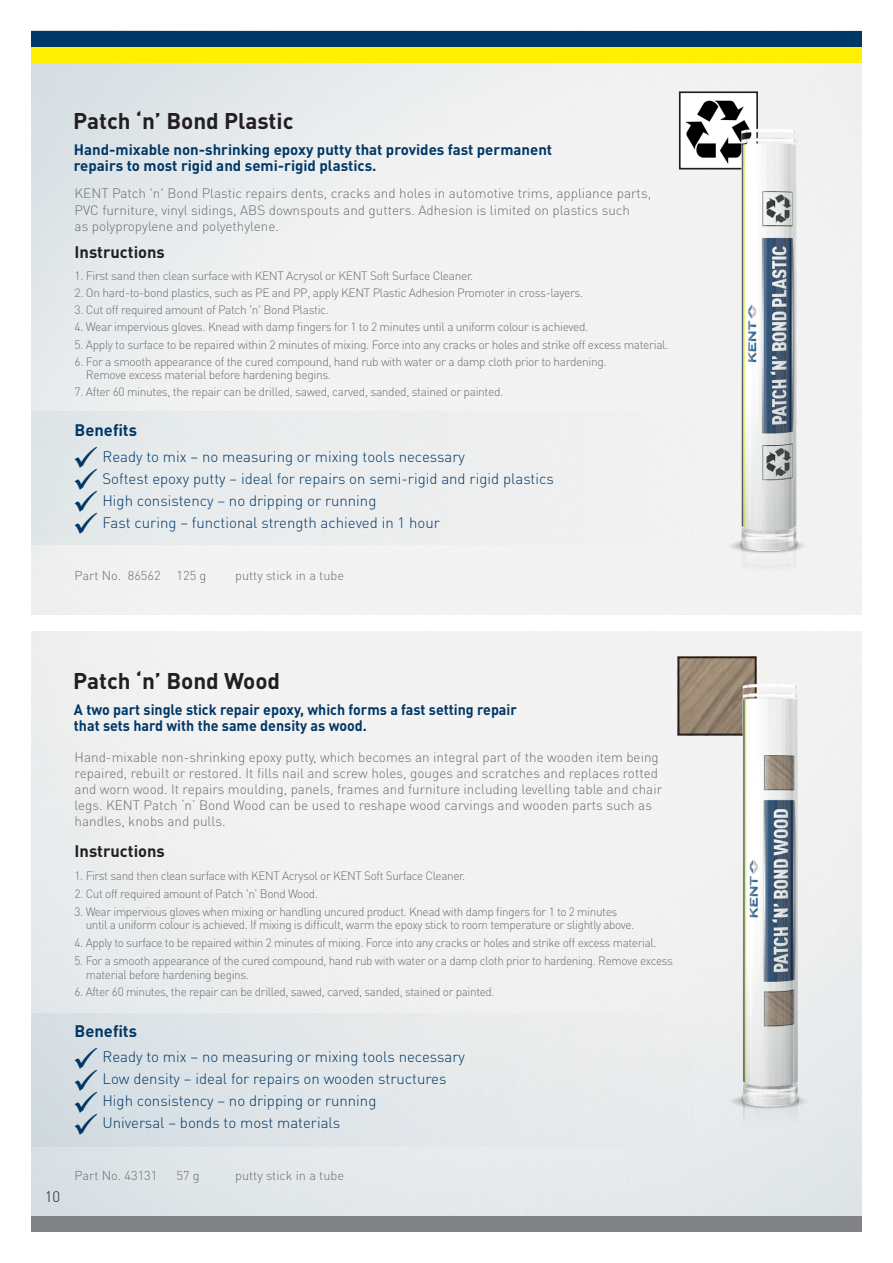
<style>
.page{position:relative;width:893px;height:1263px;background:#fff}
.page>*{position:absolute;margin:0;border:0;box-sizing:border-box;transform-origin:0 0}
.t1{font:700 22.5px "DIN Pro";color:#231f20}
.t2{font:700 16.5px "DIN Pro";color:#231f20}
.t3{font:700 16.5px "DIN Pro";color:#003766}
.t4{font:300 15px "DIN Pro";color:#003766}
.t5{font:700 15px/16.5px "DIN Pro";color:#003766}
.t6{font:700 15px/16.5px "DIN Pro";color:#003766;scale:.95 1}
.t7{font:300 15px "DIN Pro";color:#231f20}
.t8{font:300 13.5px/16.2px "DIN Pro";color:#6c6d70}
.t9{font:300 12.75px "DIN Pro";color:#6c6d70}
.t10{font:300 12px/13.5px "DIN Pro";letter-spacing:-.03em;color:#6c6d70}
</style>
<div class="page">
<img style="left:31px;top:63px;width:830px;height:1153px">
<div style="left:31px;top:31px;width:830px;height:16px;background:#003766"></div>
<div style="left:31px;top:47px;width:830px;height:16px;background:#fff101"></div>
<div style="left:31px;top:1216px;width:830px;height:15px;background:#808285"></div>
<div style="left:31px;top:1013px;width:662px;height:133px;background:linear-gradient(to right,#d5dee4,#edeeee)"></div>
<img style="left:681px;top:660px;width:12px;height:72px">
<div style="left:678px;top:657px;width:78px;height:78px;border:2px solid #231f20"></div>
<img style="left:693px;top:643px;width:168px;height:505px">
<div style="left:20px;top:615px;width:859px;height:16px;background:#fff"></div>
<div style="left:31px;top:412px;width:662px;height:133px;background:#ebedee"></div>
<div style="left:680px;top:92px;width:77px;height:77px;background:#fff"></div>
<img style="left:685px;top:100px;width:59px;height:57px">
<div style="left:679px;top:91px;width:79px;height:78px;border:2px solid #231f20"></div>
<img style="left:700px;top:114px;width:146px;height:460px">
<h1 class="t1" style="left:73px;top:105px;width:222px">Patch ‘n’ Bond Plastic</h1>
<p class="t5" style="left:74px;top:140px;width:480px">Hand-mixable non-shrinking epoxy putty that provides fast permanent repairs to most rigid and semi-rigid plastics.</p>
<p class="t8" style="left:75px;top:185px;width:578px">KENT Patch 'n' Bond Plastic repairs dents, cracks and holes in automotive trims, appliance parts,<br>PVC furniture, vinyl sidings, ABS downspouts and gutters. Adhesion is limited on plastics such<br>as polypropylene and polyethylene.</p>
<h2 class="t2" style="left:75px;top:241px;width:92px">Instructions</h2>
<p class="t10" style="left:75px;top:268px;width:400px">1. First sand then clean surface with KENT Acrysol or KENT Soft Surface Cleaner.</p>
<p class="t10" style="left:75px;top:285px;width:510px">2. On hard-to-bond plastics, such as PE and PP, apply KENT Plastic Adhesion Promoter in cross-layers.</p>
<p class="t10" style="left:75px;top:303px;width:256px">3. Cut off required amount of Patch 'n' Bond Plastic.</p>
<p class="t10" style="left:75px;top:320px;width:515px">4. Wear impervious gloves. Knead with damp fingers for 1 to 2 minutes until a uniform colour is achieved.</p>
<p class="t10" style="left:75px;top:337px;width:595px">5. Apply to surface to be repaired within 2 minutes of mixing. Force into any cracks or holes and strike off excess material.</p>
<p class="t10" style="left:86px;top:354px;width:522px;line-height:12.9px;text-indent:-11px">6. For a smooth appearance of the cured compound, hand rub with water or a damp cloth prior to hardening.<br>Remove excess material before hardening begins.</p>
<p class="t10" style="left:75px;top:384px;width:430px">7. After 60 minutes, the repair can be drilled, sawed, carved, sanded, stained or painted.</p>
<h2 class="t3" style="left:75px;top:418px;width:64px">Benefits</h2>
<p class="t4" style="left:72px;top:446px;width:394px">✓ Ready to mix – no measuring or mixing tools necessary</p>
<p class="t4" style="left:72px;top:468px;width:483px">✓ Softest epoxy putty – ideal for repairs on semi-rigid and rigid plastics</p>
<p class="t4" style="left:72px;top:490px;width:305px">✓ High consistency – no dripping or running</p>
<p class="t4" style="left:72px;top:512px;width:369px">✓ Fast curing – functional strength achieved in 1 hour</p>
<p class="t9" style="left:75px;top:567px;width:87px">Part No. 86562</p>
<p class="t9" style="left:177px;top:567px;width:31px">125 g</p>
<p class="t9" style="left:235px;top:567px;width:110px">putty stick in a tube</p>
<p class="t7" style="left:45px;top:1186px;width:17px">10</p>
<h1 class="t1" style="left:73px;top:665px;width:208px">Patch ‘n’ Bond Wood</h1>
<p class="t6" style="left:74px;top:701px;width:468px">A two part single stick repair epoxy, which forms a fast setting repair that sets hard with the same density as wood.</p>
<p class="t8" style="left:75px;top:748px;width:589px">Hand-mixable non-shrinking epoxy putty, which becomes an integral part of the wooden item being repaired, rebuilt or restored. It fills nail and screw holes, gouges and scratches and replaces rotted and worn wood. It repairs moulding, panels, frames and furniture including levelling table and chair legs. KENT Patch ‘n’ Bond Wood can be used to reshape wood carvings and wooden parts such as handles, knobs and pulls.</p>
<h2 class="t2" style="left:75px;top:840px;width:92px">Instructions</h2>
<p class="t10" style="left:75px;top:869px;width:392px">1. First sand then clean surface with KENT Acrysol or KENT Soft Surface Cleaner.</p>
<p class="t10" style="left:75px;top:887px;width:245px">2. Cut off required amount of Patch 'n' Bond Wood.</p>
<p class="t10" style="left:86px;top:904px;width:550px;text-indent:-11px">3. Wear impervious gloves when mixing or handling uncured product. Knead with damp fingers for 1 to 2 minutes until a uniform colour is achieved. If mixing is difficult, warm the epoxy stick to room temperature or slightly above.</p>
<p class="t10" style="left:75px;top:936px;width:584px">4. Apply to surface to be repaired within 2 minutes of mixing. Force into any cracks or holes and strike off excess material.</p>
<p class="t10" style="left:86px;top:953px;width:589px;text-indent:-11px">5. For a smooth appearance of the cured compound, hand rub with water or a damp cloth prior to hardening. Remove excess material before hardening begins.</p>
<p class="t10" style="left:75px;top:985px;width:422px">6. After 60 minutes, the repair can be drilled, sawed, carved, sanded, stained or painted.</p>
<h2 class="t3" style="left:75px;top:1020px;width:64px">Benefits</h2>
<p class="t4" style="left:72px;top:1046px;width:394px">✓ Ready to mix – no measuring or mixing tools necessary</p>
<p class="t4" style="left:72px;top:1068px;width:375px">✓ Low density – ideal for repairs on wooden structures</p>
<p class="t4" style="left:72px;top:1090px;width:305px">✓ High consistency – no dripping or running</p>
<p class="t4" style="left:72px;top:1112px;width:269px">✓ Universal – bonds to most materials</p>
<p class="t9" style="left:75px;top:1166px;width:84px">Part No. 43131</p>
<p class="t9" style="left:177px;top:1166px;width:25px">57 g</p>
<p class="t9" style="left:235px;top:1166px;width:110px">putty stick in a tube</p>
</div>
